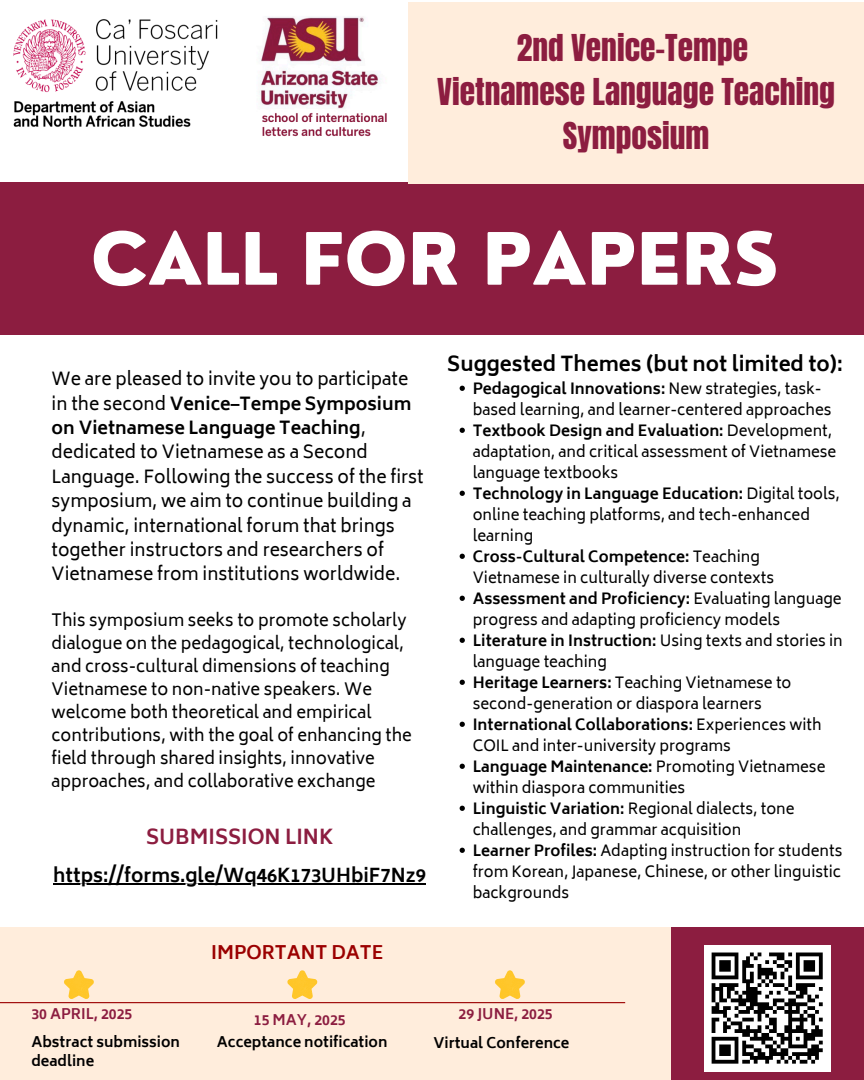
<style>
.page{position:relative;width:864px;height:1080px;background:#8c1d40}
.page>*{position:absolute;margin:0;border:0;box-sizing:border-box;transform-origin:0 0}
.t1{font:800 70.25px "Nourd";color:#fff}
.t2{font:31.5px/43.9px "Anton";color:#8c1d40;text-align:center}
.t3{font:700 20px "Biryani";color:#000}
.t4{font:700 20px "Biryani";color:#8c1d40}
.t5{font:700 18.6px "Biryani";color:#000}
.t6{font:700 18.15px "Biryani";color:#9b0000}
.t7{font:17.5px/24.4px "Biryani";color:#000}
.t8{font:16.5px/22.9px "Biryani";color:#000}
.t9{font:15px/21px "Biryani";color:#000}
.t10{font:700 14.25px/19.9px "Biryani";color:#000}
.t11{font:700 14.25px "Biryani";color:#8c1d40}
.s1{font-weight:700}
</style>
<div class="page">
<div style="left:0;top:923px;width:671px;height:157px;background:#ffeddc"></div>
<hr style="left:0;top:1002px;width:625px;height:1px;background:#9b0000">
<div style="left:0;top:0;width:864px;height:182px;background:#fff"></div>
<img style="left:13px;top:16px;width:374px;height:121px">
<svg style="left:64px;top:970px;width:30px;height:29px"></svg>
<svg style="left:287px;top:970px;width:31px;height:29px"></svg>
<svg style="left:495px;top:970px;width:30px;height:29px"></svg>
<div style="left:0;top:335px;width:864px;height:591px;background:#fff"></div>
<div style="left:408px;top:2px;width:456px;height:181px;background:#ffeddc"></div>
<div style="left:704px;top:945px;width:126px;height:126px;background:#fff"></div>
<svg style="left:711px;top:952px;width:112px;height:112px"></svg>
<svg style="left:460px;top:386px;width:5px;height:5px"></svg>
<svg style="left:460px;top:428px;width:5px;height:5px"></svg>
<svg style="left:460px;top:491px;width:5px;height:5px"></svg>
<svg style="left:460px;top:554px;width:5px;height:5px"></svg>
<svg style="left:460px;top:596px;width:5px;height:5px"></svg>
<svg style="left:460px;top:638px;width:5px;height:5px"></svg>
<svg style="left:460px;top:680px;width:5px;height:5px"></svg>
<svg style="left:460px;top:722px;width:5px;height:5px"></svg>
<svg style="left:460px;top:764px;width:5px;height:5px"></svg>
<svg style="left:460px;top:806px;width:5px;height:5px"></svg>
<svg style="left:460px;top:848px;width:5px;height:5px"></svg>
<hr style="left:53px;top:884px;width:373px;height:1px;background:#000">
<p class="t2" style="left:437px;top:27px;width:399px">2nd Venice-Tempe<br>Vietnamese Language Teaching<br>Symposium</p>
<p class="t1" style="left:91px;top:214px;width:689px">CALL FOR PAPERS</p>
<p class="t7" style="left:52px;top:367px;width:374px">We are pleased to invite you to participate in the second <span class="s1">Venice–Tempe Symposium on Vietnamese Language Teaching</span>, dedicated to Vietnamese as a Second Language. Following the success of the first symposium, we aim to continue building a dynamic, international forum that brings together instructors and researchers of Vietnamese from institutions worldwide.</p>
<p class="t8" style="left:52px;top:609px;width:362px">This symposium seeks to promote scholarly dialogue on the pedagogical, technological, and cross-cultural dimensions of teaching Vietnamese to non-native speakers. We welcome both theoretical and empirical contributions, with the goal of enhancing the field through shared insights, innovative approaches, and collaborative exchange</p>
<p class="t4" style="left:146px;top:825px;width:189px">SUBMISSION LINK</p>
<h6 class="t5" style="left:53px;top:865px;width:374px">https://forms.gle/Wq46K173UHbiF7Nz9</h6>
<h2 class="t6" style="left:211px;top:943px;width:174px">IMPORTANT DATE</h2>
<p class="t3" style="left:447px;top:352px;width:397px">Suggested Themes (but not limited to):</p>
<p class="t9" style="left:473px;top:378px;width:360px"><span class="s1">Pedagogical Innovations:</span> New strategies, task&shy;based learning, and learner-centered approaches</p>
<p class="t9" style="left:473px;top:420px;width:365px"><span class="s1">Textbook Design and Evaluation:</span> Development, adaptation, and critical assessment of Vietnamese language textbooks</p>
<p class="t9" style="left:473px;top:483px;width:369px"><span class="s1">Technology in Language Education:</span> Digital tools, online teaching platforms, and tech-enhanced learning</p>
<p class="t9" style="left:473px;top:546px;width:303px"><span class="s1">Cross-Cultural Competence:</span> Teaching<br>Vietnamese in culturally diverse contexts</p>
<p class="t9" style="left:473px;top:588px;width:370px"><span class="s1">Assessment and Proficiency:</span> Evaluating language progress and adapting proficiency models</p>
<p class="t9" style="left:473px;top:630px;width:372px"><span class="s1">Literature in Instruction:</span> Using texts and stories in language teaching</p>
<p class="t9" style="left:473px;top:672px;width:320px"><span class="s1">Heritage Learners:</span> Teaching Vietnamese to second-generation or diaspora learners</p>
<p class="t9" style="left:473px;top:714px;width:350px"><span class="s1">International Collaborations:</span> Experiences with<br>COIL and inter-university programs</p>
<h3 class="t9" style="left:473px;top:756px;width:354px"><span class="s1">Language Maintenance:</span> Promoting Vietnamese within diaspora communities</h3>
<p class="t9" style="left:473px;top:798px;width:323px"><span class="s1">Linguistic Variation:</span> Regional dialects, tone challenges, and grammar acquisition</p>
<p class="t9" style="left:473px;top:840px;width:371px;text-align:justify"><span class="s1">Learner Profiles:</span> Adapting instruction for students from Korean, Japanese, Chinese, or other linguistic backgrounds</p>
<h3 class="t11" style="left:31px;top:1006px;width:102px">30 APRIL, 2025</h3>
<h4 class="t11" style="left:254px;top:1011px;width:93px">15 MAY, 2025</h4>
<h4 class="t11" style="left:459px;top:1006px;width:96px">29 JUNE, 2025</h4>
<h1 class="t10" style="left:31px;top:1032px;width:150px">Abstract submission deadline</h1>
<h5 class="t10" style="left:217px;top:1032px;width:172px">Acceptance notification</h5>
<h5 class="t10" style="left:433px;top:1033px;width:138px">Virtual Conference</h5>
</div>
